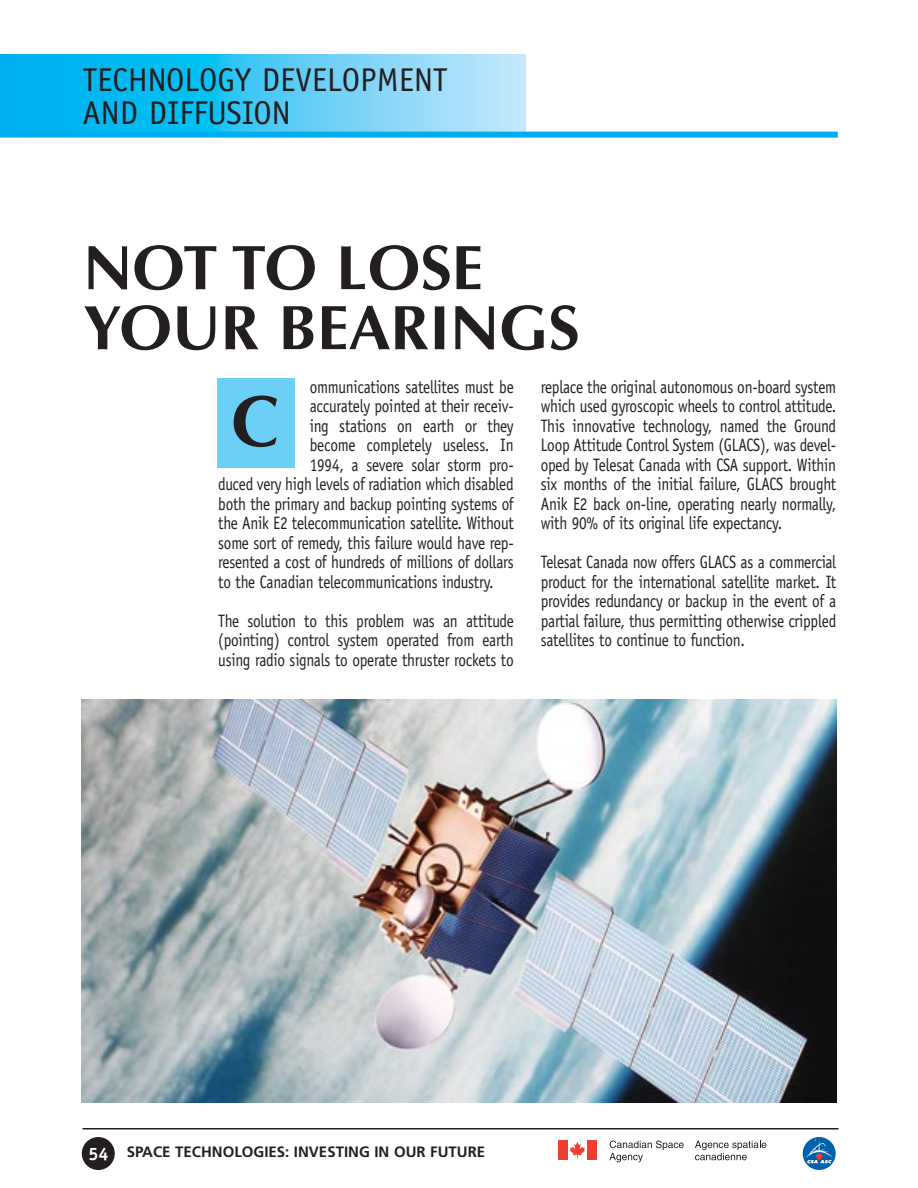
<style>
.page{position:relative;width:918px;height:1188px;background:#fff}
.page>*{position:absolute;margin:0;border:0;box-sizing:border-box;transform-origin:0 0}
.t1{font:700 72px "Optima";color:#231f20}
.t2{font:700 63px/60px "Optima";color:#231f20}
.t3{font:33px/33px "Officina Sans";color:#231f20}
.t4{font:18px/19.5px "Officina Sans";letter-spacing:-.015em;color:#231f20;text-align:justify;scale:.85 1}
.t5{font:700 15px "Frutiger";color:#231f20}
.s1{font-family:"Officina Sans";font-size:18px;color:#fff}
</style>
<div class="page">
<svg style="left:0;top:54px;width:526px;height:78px;background:#49c9f4"></svg>
<div style="left:0;top:132px;width:838px;height:6px;background:#00aeef"></div>
<div style="left:217px;top:378px;width:78px;height:90px;background:#6ccff6"></div>
<img style="left:81px;top:699px;width:756px;height:403px">
<hr style="left:82px;top:1128px;width:756px;height:2px;background:#231f20">
<div style="left:82px;top:1137px;width:33px;height:33px;background:#231f20;border-radius:50%"></div>
<svg style="left:803px;top:1137px;width:33px;height:33px"></svg>
<div style="left:558px;top:1140px;width:10px;height:20px;background:#ef3e33"></div>
<svg style="left:570px;top:1142px;width:15px;height:17px"></svg>
<svg style="left:695px;top:1141px;width:71px;height:19px"></svg>
<svg style="left:609px;top:1141px;width:75px;height:21px"></svg>
<div style="left:587px;top:1140px;width:10px;height:20px;background:#ef3e33"></div>
<h3 class="t3" style="left:82px;top:66px;width:367px">TECHNOLOGY DEVELOPMENT<br>AND DIFFUSION</h3>
<h2 class="t2" style="left:83px;top:244px;width:498px">NOT TO LOSE<br>YOUR BEARINGS</h2>
<p class="t4" style="left:310px;top:378px;width:242px">ommunications satellites must be</p>
<p class="t4" style="left:310px;top:398px;width:242px">accurately pointed at their receiv-</p>
<p class="t4" style="left:310px;top:417px;width:242px">ing stations on earth or they</p>
<p class="t4" style="left:310px;top:437px;width:241px">become completely useless. In</p>
<p class="t4" style="left:310px;top:456px;width:241px">1994, a severe solar storm pro-</p>
<p class="t4" style="left:218px;top:476px;width:349px">duced very high levels of radiation which disabled</p>
<p class="t4" style="left:218px;top:495px;width:349px">both the primary and backup pointing systems of</p>
<p class="t4" style="left:218px;top:515px;width:349px">the Anik E2 telecommunication satellite. Without</p>
<p class="t4" style="left:218px;top:534px;width:349px">some sort of remedy, this failure would have rep-</p>
<p class="t4" style="left:218px;top:554px;width:349px">resented a cost of hundreds of millions of dollars</p>
<p class="t4" style="left:218px;top:573px;width:325px">to the Canadian telecommunications industry.</p>
<p class="t4" style="left:218px;top:612px;width:349px">The solution to this problem was an attitude (pointing) control system operated from earth using radio signals to operate thruster rockets to</p>
<h1 class="t1" style="left:232px;top:392px;width:50px">C</h1>
<p class="t4" style="left:541px;top:378px;width:349px">replace the original autonomous on-board system which used gyroscopic wheels to control attitude.<br>This innovative technology, named the Ground Loop Attitude Control System (GLACS), was devel&shy;oped by Telesat Canada with CSA support. Within six months of the initial failure, GLACS brought Anik E2 back on-line, operating nearly normally, with 90% of its original life expectancy.</p>
<p class="t4" style="left:541px;top:554px;width:349px">Telesat Canada now offers GLACS as a commercial product for the international satellite market. It provides redundancy or backup in the event of a partial failure, thus permitting otherwise crippled satellites to continue to function.</p>
<p class="t5" style="left:88px;top:1145px;width:398px"><span class="s1">54</span> SPACE TECHNOLOGIES: INVESTING IN OUR FUTURE</p>
</div>
